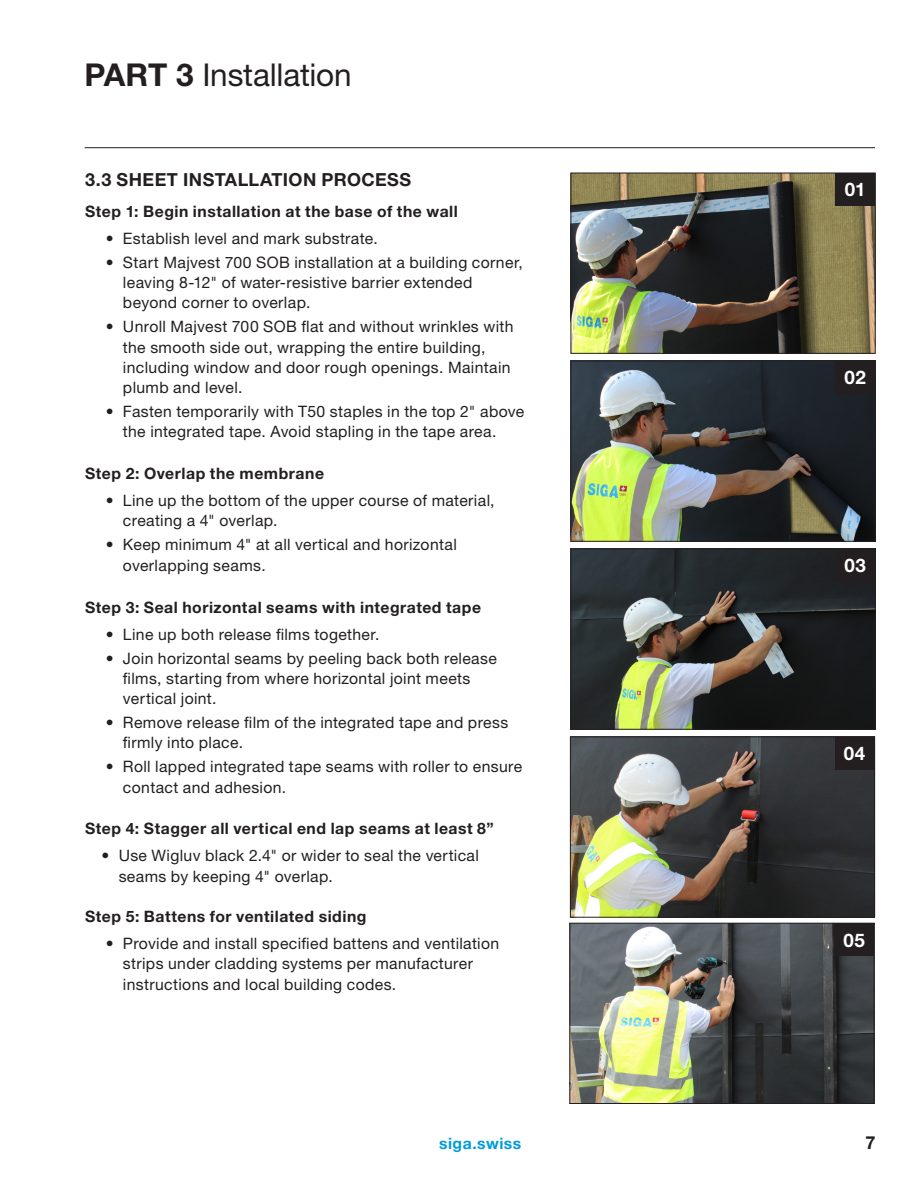
<style>
.page{position:relative;width:918px;height:1188px;background:#fff}
.page>*{position:absolute;margin:0;border:0;box-sizing:border-box;transform-origin:0 0}
.Large_Titles{font:31.5px "Helvetica Neue LT Pro";letter-spacing:-.005em;color:#231f20}
.Numbers{font:700 18.75px "Helvetica Neue LT Pro";letter-spacing:.025em;color:#fff}
.Small_Titles{font:700 18px "Helvetica Neue LT Pro";letter-spacing:.025em;color:#231f20}
.t1{font:15.75px/20.2px "Helvetica Neue LT Pro";letter-spacing:.025em;color:#231f20}
.Body_Text_no_justify{font:700 15.75px "Helvetica Neue LT Pro";letter-spacing:.035em;color:#231f20}
.t2{font:700 15.75px "Helvetica Neue LT Pro";letter-spacing:.03em;color:#009cdb}
.s1{font-weight:700}
</style>
<div class="page">
<hr style="left:85px;top:147px;width:790px;height:1px;background:#231f20">
<img style="left:573px;top:363px;width:300px;height:177px">
<div style="left:571px;top:361px;width:304px;height:181px;border:1px solid #231f20"></div>
<img style="left:573px;top:175px;width:300px;height:177px">
<div style="left:571px;top:173px;width:304px;height:181px;border:1px solid #231f20"></div>
<div style="left:836px;top:173px;width:39px;height:33px;background:#231f20"></div>
<div style="left:835px;top:361px;width:40px;height:33px;background:#231f20"></div>
<img style="left:572px;top:739px;width:301px;height:177px">
<div style="left:570px;top:737px;width:305px;height:181px;border:1px solid #231f20"></div>
<img style="left:573px;top:551px;width:300px;height:177px">
<div style="left:571px;top:549px;width:304px;height:181px;border:1px solid #231f20"></div>
<div style="left:836px;top:549px;width:39px;height:33px;background:#231f20"></div>
<div style="left:835px;top:737px;width:39px;height:33px;background:#231f20"></div>
<img style="left:572px;top:925px;width:300px;height:177px">
<div style="left:570px;top:923px;width:304px;height:181px;border:1px solid #231f20"></div>
<div style="left:834px;top:923px;width:40px;height:33px;background:#231f20"></div>
<p class="Large_Titles" style="left:85px;top:56px;width:269px"><span class="s1">PART 3</span> Installation</p>
<p class="Small_Titles" style="left:85px;top:168px;width:327px">3.3 SHEET INSTALLATION PROCESS</p>
<p class="Body_Text_no_justify" style="left:85px;top:201px;width:374px">Step 1: Begin installation at the base of the wall</p>
<p class="t1" style="left:106px;top:228px;width:273px">• Establish level and mark substrate.</p>
<p class="t1" style="left:123px;top:252px;width:401px;text-indent:-17px">• Start Majvest 700 SOB installation at a building corner, leaving 8-12" of water-resistive barrier extended beyond corner to overlap.</p>
<p class="t1" style="left:123px;top:316px;width:392px;text-indent:-17px">• Unroll Majvest 700 SOB flat and without wrinkles with the smooth side out, wrapping the entire building, including window and door rough openings. Maintain plumb and level.</p>
<p class="t1" style="left:123px;top:401px;width:403px;text-indent:-17px">• Fasten temporarily with T50 staples in the top 2" above the integrated tape. Avoid stapling in the tape area.</p>
<p class="Body_Text_no_justify" style="left:85px;top:464px;width:240px">Step 2: Overlap the membrane</p>
<p class="t1" style="left:123px;top:490px;width:373px;text-indent:-17px">• Line up the bottom of the upper course of material, creating a 4" overlap.</p>
<p class="t1" style="left:123px;top:534px;width:335px;text-indent:-17px">• Keep minimum 4" at all vertical and horizontal overlapping seams.</p>
<p class="Body_Text_no_justify" style="left:85px;top:597px;width:397px">Step 3: Seal horizontal seams with integrated tape</p>
<p class="t1" style="left:106px;top:624px;width:275px">• Line up both release films together.</p>
<p class="t1" style="left:123px;top:648px;width:375px;text-indent:-17px">• Join horizontal seams by peeling back both release films, starting from where horizontal joint meets vertical joint.</p>
<p class="t1" style="left:123px;top:712px;width:387px;text-indent:-17px">• Remove release film of the integrated tape and press firmly into place.</p>
<p class="t1" style="left:123px;top:756px;width:401px;text-indent:-17px">• Roll lapped integrated tape seams with roller to ensure contact and adhesion.</p>
<p class="Body_Text_no_justify" style="left:85px;top:819px;width:410px">Step 4: Stagger all vertical end lap seams at least 8”</p>
<p class="t1" style="left:119px;top:846px;width:362px;text-indent:-17px">• Use Wigluv black 2.4" or wider to seal the vertical seams by keeping 4" overlap.</p>
<p class="Body_Text_no_justify" style="left:85px;top:907px;width:283px">Step 5: Battens for ventilated siding</p>
<p class="t1" style="left:123px;top:933px;width:378px;text-indent:-17px">• Provide and install specified battens and ventilation strips under cladding systems per manufacturer instructions and local building codes.</p>
<p class="Numbers" style="left:845px;top:178px;width:22px">01</p>
<p class="Numbers" style="left:845px;top:366px;width:23px">02</p>
<p class="Numbers" style="left:845px;top:554px;width:23px">03</p>
<p class="Numbers" style="left:844px;top:742px;width:23px">04</p>
<p class="Numbers" style="left:844px;top:928px;width:23px">05</p>
<p class="t2" style="left:439px;top:1134px;width:84px">siga.swiss</p>
<p class="Small_Titles" style="left:865px;top:1132px;width:12px">7</p>
</div>
